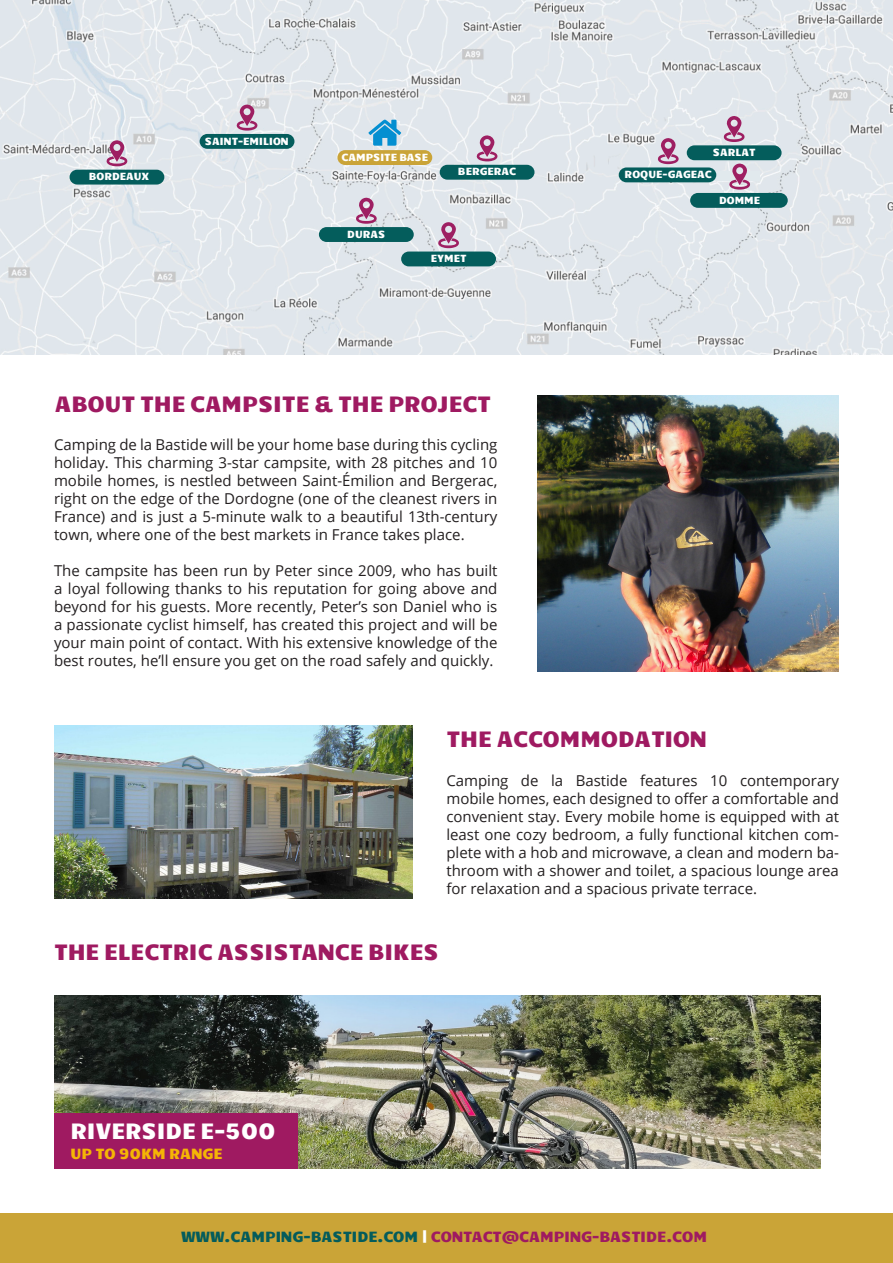
<style>
.page{position:relative;width:893px;height:1263px;background:#fff}
.page>*{position:absolute;margin:0;border:0;box-sizing:border-box;transform-origin:0 0}
.t1{font:22.5px "Candal";color:#9f1a61}
.t2{font:22.5px "Candal";color:#fff}
.t3{font:15px/18px "Open Sans";color:#231f20;text-align:justify}
.t4{font:15px "Candal";color:#9f1a61}
.t5{font:15px "Candal";color:#f5b505}
.t6{font:10.5px "Candal";color:#fff}
.s1{color:#045c5b}
.s2{color:#fff}
</style>
<div class="page">
<img style="left:0;top:0;width:893px;height:354px">
<svg style="left:236px;top:104px;width:21px;height:27px"></svg>
<div style="left:200px;top:134px;width:94px;height:15px;background:#045d5c;border-radius:8px"></div>
<div style="left:337px;top:150px;width:95px;height:15px;background:#caa438;border-radius:8px"></div>
<div style="left:70px;top:170px;width:94px;height:15px;background:#045d5c;border-radius:8px"></div>
<svg style="left:368px;top:120px;width:33px;height:26px"></svg>
<svg style="left:476px;top:135px;width:21px;height:26px"></svg>
<svg style="left:438px;top:222px;width:21px;height:26px"></svg>
<svg style="left:356px;top:197px;width:21px;height:27px"></svg>
<div style="left:440px;top:165px;width:94px;height:15px;background:#045d5c;border-radius:8px"></div>
<div style="left:401px;top:252px;width:95px;height:14px;background:#045d5c;border-radius:8px"></div>
<div style="left:319px;top:227px;width:95px;height:15px;background:#045d5c;border-radius:8px"></div>
<svg style="left:619px;top:115px;width:169px;height:93px;background:#a3b8be"></svg>
<svg style="left:106px;top:140px;width:21px;height:26px"></svg>
<div style="left:0;top:1214px;width:893px;height:49px;background:#caa437"></div>
<img style="left:537px;top:395px;width:302px;height:276px">
<img style="left:54px;top:725px;width:358px;height:174px">
<img style="left:54px;top:995px;width:767px;height:173px">
<div style="left:54px;top:1113px;width:243px;height:55px;background:#9f1a61"></div>
<p class="t6" style="left:89px;top:169px;width:62px">BORDEAUX</p>
<p class="t6" style="left:205px;top:133px;width:85px">SAINT-EMILION</p>
<p class="t6" style="left:342px;top:150px;width:88px">CAMPSITE BASE</p>
<p class="t6" style="left:347px;top:227px;width:40px">DURAS</p>
<p class="t6" style="left:458px;top:164px;width:60px">BERGERAC</p>
<p class="t6" style="left:431px;top:251px;width:37px">EYMET</p>
<p class="t1" style="left:55px;top:388px;width:438px">ABOUT THE CAMPSITE &amp; THE PROJECT</p>
<p class="t3" style="left:54px;top:435px;width:445px">Camping de la Bastide will be your home base during this cycling holiday. This charming 3-star campsite, with 28 pitches and 10 mobile homes, is nestled between Saint-Émilion and Bergerac, right on the edge of the Dordogne (one of the cleanest rivers in France) and is just a 5-minute walk to a beautiful 13th-century town, where one of the best markets in France takes place.</p>
<p class="t3" style="left:54px;top:561px;width:445px">The campsite has been run by Peter since 2009, who has built a loyal following thanks to his reputation for going above and beyond for his guests. More recently, Peter’s son Daniel who is a passionate cyclist himself, has created this project and will be your main point of contact. With his extensive knowledge of the best routes, he’ll ensure you get on the road safely and quickly.</p>
<p class="t6" style="left:713px;top:145px;width:44px">SARLAT</p>
<p class="t6" style="left:625px;top:167px;width:89px">ROQUE-GAGEAC</p>
<p class="t6" style="left:719px;top:192px;width:43px">DOMME</p>
<p class="t1" style="left:446px;top:723px;width:262px">THE ACCOMMODATION</p>
<p class="t3" style="left:446px;top:771px;width:394px">Camping de la Bastide features 10 contemporary mobile homes, each designed to offer a comfortable and convenient stay. Every mobile home is equipped with at least one cozy bedroom, a fully functional kitchen com&shy;plete with a hob and microwave, a clean and modern ba&shy;throom with a shower and toilet, a spacious lounge area for relaxation and a spacious private terrace.</p>
<p class="t1" style="left:54px;top:936px;width:386px">THE ELECTRIC ASSISTANCE BIKES</p>
<p class="t2" style="left:71px;top:1115px;width:207px">RIVERSIDE E-500</p>
<p class="t5" style="left:71px;top:1143px;width:154px">UP TO 90KM RANGE</p>
<p class="t4" style="left:181px;top:1226px;width:528px"><span class="s1">WWW.CAMPING-BASTIDE.COM</span> <span class="s2">|</span> CONTACT@CAMPING-BASTIDE.COM</p>
</div>
